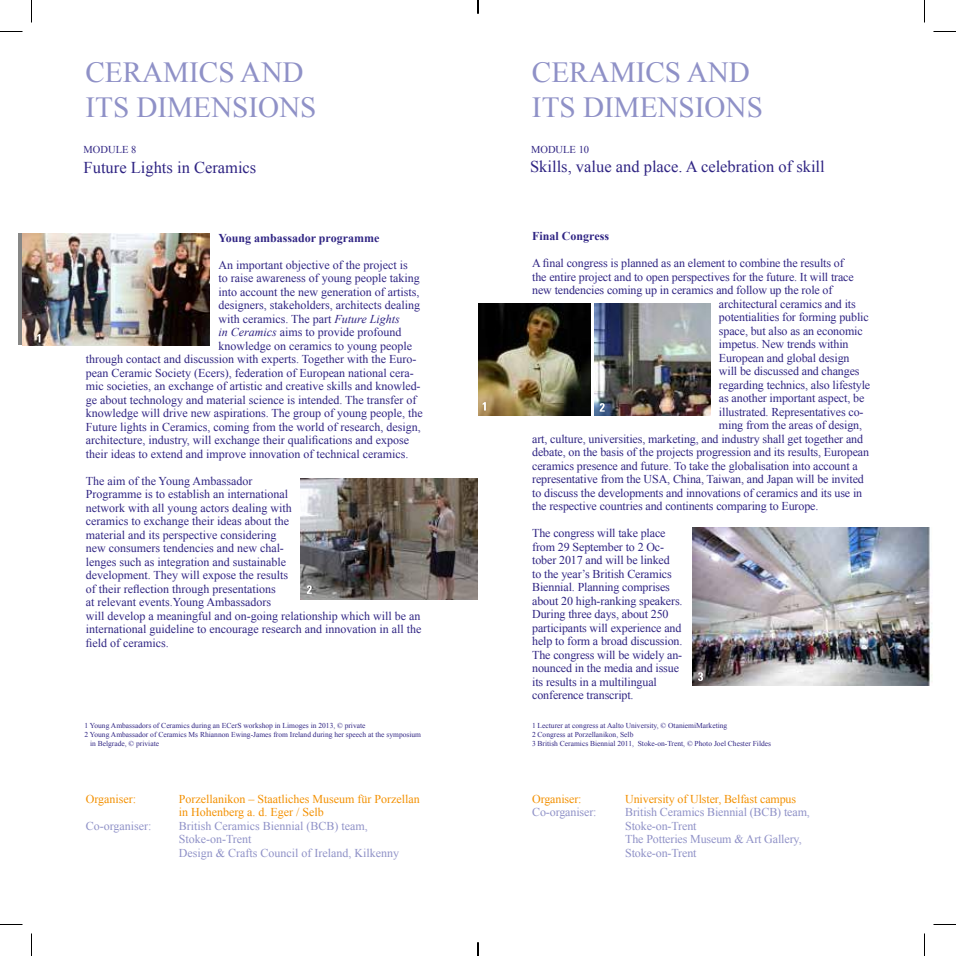
<style>
.page{position:relative;width:956px;height:956px;background:#fff}
.page>*{position:absolute;margin:0;border:0;box-sizing:border-box;transform-origin:0 0}
.t1{font:29.1px/35px "Times New Roman";color:#8f91c7}
.t2{font:16.5px "Times New Roman";color:#2f2483}
.t3{font:12px/13.5px "Times New Roman";color:#2f2483}
.t4{font:12px/13.5px "Times New Roman";letter-spacing:-.01em;color:#8f91c7}
.t5{font:12px/13.5px "Times New Roman";color:#f39001}
.t6{font:700 12px "Times New Roman";color:#2f2483}
.t7{font:10.5px "Times New Roman";color:#2f2483}
.t8{font:7.5px/9px "Times New Roman";color:#2f2483}
.s1{font-style:italic}
</style>
<div class="page">
<div style="left:19px;top:233px;width:191px;height:112px;background:linear-gradient(to bottom,#878786,#878786)"></div>
<img style="left:23px;top:233px;width:187px;height:112px">
<img style="left:300px;top:478px;width:178px;height:122px">
<svg style="left:307px;top:585px;width:5px;height:9px"></svg>
<img style="left:478px;top:304px;width:112px;height:112px">
<img style="left:594px;top:304px;width:116px;height:112px">
<img style="left:692px;top:528px;width:240px;height:157px">
<svg style="left:698px;top:672px;width:5px;height:9px"></svg>
<svg style="left:600px;top:403px;width:5px;height:9px"></svg>
<svg style="left:37px;top:334px;width:3px;height:8px"></svg>
<svg style="left:483px;top:402px;width:3px;height:9px"></svg>
<svg style="left:0;top:31px;width:22px;height:1px"></svg>
<svg style="left:933px;top:31px;width:23px;height:1px"></svg>
<svg style="left:0;top:924px;width:22px;height:1px"></svg>
<svg style="left:933px;top:924px;width:23px;height:1px"></svg>
<svg style="left:31px;top:0;width:1px;height:22px"></svg>
<svg style="left:31px;top:933px;width:1px;height:23px"></svg>
<svg style="left:924px;top:0;width:1px;height:22px"></svg>
<svg style="left:924px;top:933px;width:1px;height:23px"></svg>
<svg style="left:477px;top:0;width:2px;height:14px"></svg>
<svg style="left:477px;top:942px;width:2px;height:14px"></svg>
<h1 class="t1" style="left:86px;top:55px;width:232px">CERAMICS AND<br>ITS DIMENSIONS</h1>
<h1 class="t1" style="left:532px;top:55px;width:232px">CERAMICS AND<br>ITS DIMENSIONS</h1>
<p class="t7" style="left:84px;top:143px;width:54px">MODULE 8</p>
<p class="t7" style="left:531px;top:143px;width:60px">MODULE 10</p>
<h2 class="t2" style="left:84px;top:156px;width:174px">Future Lights in Ceramics</h2>
<p class="t6" style="left:218px;top:229px;width:162px">Young ambassador programme</p>
<p class="t3" style="left:218px;top:258px;width:191px">An important objective of the project is</p>
<p class="t3" style="left:218px;top:271px;width:203px">to raise awareness of young people taking</p>
<p class="t3" style="left:218px;top:285px;width:202px">into account the new generation of artists,</p>
<p class="t3" style="left:218px;top:298px;width:203px">designers, stakeholders, architects dealing</p>
<p class="t3" style="left:218px;top:312px;width:183px">with ceramics. The part <span class="s1">Future Lights</span></p>
<p class="t3" style="left:218px;top:325px;width:184px"><span class="s1">in Ceramics</span> aims to provide profound</p>
<p class="t3" style="left:218px;top:339px;width:195px">knowledge on ceramics to young people</p>
<p class="t3" style="left:86px;top:352px;width:332px">through contact and discussion with experts. Together with the Euro-</p>
<p class="t3" style="left:86px;top:366px;width:330px">pean Ceramic Society (Ecers), federation of European national cera-</p>
<p class="t3" style="left:86px;top:379px;width:336px">mic societies, an exchange of artistic and creative skills and knowled-</p>
<p class="t3" style="left:86px;top:393px;width:332px">ge about technology and material science is intended. The transfer of</p>
<p class="t3" style="left:86px;top:406px;width:339px">knowledge will drive new aspirations. The group of young people, the</p>
<p class="t3" style="left:86px;top:420px;width:336px">Future lights in Ceramics, coming from the world of research, design,</p>
<p class="t3" style="left:86px;top:433px;width:325px">architecture, industry, will exchange their qualifications and expose</p>
<p class="t3" style="left:86px;top:447px;width:324px">their ideas to extend and improve innovation of technical ceramics.</p>
<p class="t3" style="left:86px;top:474px;width:337px">The aim of the Young Ambassador<br>Programme is to establish an international<br>network with all young actors dealing with<br>ceramics to exchange their ideas about the<br>material and its perspective considering<br>new consumers tendencies and new chal-<br>lenges such as integration and sustainable<br>development. They will expose the results<br>of their reflection through presentations<br>at relevant events.Young Ambassadors<br>will develop a meaningful and on-going relationship which will be an international guideline to encourage research and innovation in all the field of ceramics.</p>
<p class="t8" style="left:84px;top:721px;width:283px">1 Young Ambassadors of Ceramics during an ECerS workshop in Limoges in 2013, © private</p>
<p class="t8" style="left:84px;top:730px;width:338px">2 Young Ambassador of Ceramics Ms Rhiannon Ewing-James from Ireland during her speech at the symposium</p>
<p class="t8" style="left:90px;top:739px;width:71px">in Belgrade, © priviate</p>
<p class="t5" style="left:86px;top:792px;width:52px">Organiser:</p>
<p class="t5" style="left:179px;top:792px;width:242px">Porzellanikon – Staatliches Museum für Porzellan in Hohenberg a. d. Eger / Selb</p>
<p class="t4" style="left:86px;top:819px;width:67px">Co-organiser:</p>
<p class="t4" style="left:179px;top:819px;width:222px">British Ceramics Biennial (BCB) team,<br>Stoke-on-Trent<br>Design &amp; Crafts Council of Ireland, Kilkenny</p>
<h2 class="t2" style="left:530px;top:155px;width:296px">Skills, value and place. A celebration of skill</h2>
<p class="t6" style="left:532px;top:228px;width:78px">Final Congress</p>
<p class="t3" style="left:532px;top:256px;width:313px">A final congress is planned as an element to combine the results of</p>
<p class="t3" style="left:532px;top:270px;width:323px">the entire project and to open perspectives for the future. It will trace</p>
<p class="t3" style="left:532px;top:283px;width:302px">new tendencies coming up in ceramics and follow up the role of</p>
<p class="t3" style="left:719px;top:297px;width:138px">architectural ceramics and its</p>
<p class="t3" style="left:719px;top:310px;width:151px">potentialities for forming public</p>
<p class="t3" style="left:719px;top:324px;width:145px">space, but also as an economic</p>
<p class="t3" style="left:719px;top:337px;width:131px">impetus. New trends within</p>
<p class="t3" style="left:719px;top:351px;width:132px">European and global design</p>
<p class="t3" style="left:719px;top:364px;width:142px">will be discussed and changes</p>
<p class="t3" style="left:719px;top:378px;width:153px">regarding technics, also lifestyle</p>
<p class="t3" style="left:719px;top:391px;width:147px">as another important aspect, be</p>
<p class="t3" style="left:719px;top:405px;width:146px">illustrated. Representatives co-</p>
<p class="t3" style="left:719px;top:418px;width:145px">ming from the areas of design,</p>
<p class="t3" style="left:532px;top:432px;width:332px">art, culture, universities, marketing, and industry shall get together and</p>
<p class="t3" style="left:532px;top:445px;width:338px">debate, on the basis of the projects progression and its results, European</p>
<p class="t3" style="left:532px;top:459px;width:327px">ceramics presence and future. To take the globalisation into account a</p>
<p class="t3" style="left:532px;top:472px;width:333px">representative from the USA, China, Taiwan, and Japan will be invited</p>
<p class="t3" style="left:532px;top:486px;width:332px">to discuss the developments and innovations of ceramics and its use in</p>
<p class="t3" style="left:532px;top:499px;width:288px">the respective countries and continents comparing to Europe.</p>
<p class="t3" style="left:532px;top:526px;width:152px">The congress will take place from 29 September to 2 Oc&shy;tober 2017 and will be linked<br>to the year’s British Ceramics<br>Biennial. Planning comprises about 20 high-ranking speakers.<br>During three days, about 250 participants will experience and help to form a broad discussion.<br>The congress will be widely an&shy;nounced in the media and issue its results in a multilingual conference transcript.</p>
<p class="t8" style="left:532px;top:721px;width:241px">1 Lecturer at congress at Aalto University, © OtaniemiMarketing<br>2 Congress at Porzellanikon, Selb<br>3 British Ceramics Biennial 2011, Stoke-on-Trent, © Photo Joel Chester Fildes</p>
<p class="t5" style="left:532px;top:792px;width:51px">Organiser:</p>
<p class="t5" style="left:625px;top:792px;width:172px">University of Ulster, Belfast campus</p>
<p class="t4" style="left:532px;top:805px;width:66px">Co-organiser:</p>
<p class="t4" style="left:625px;top:805px;width:186px">British Ceramics Biennial (BCB) team,<br>Stoke-on-Trent<br>The Potteries Museum &amp; Art Gallery,<br>Stoke-on-Trent</p>
</div>
